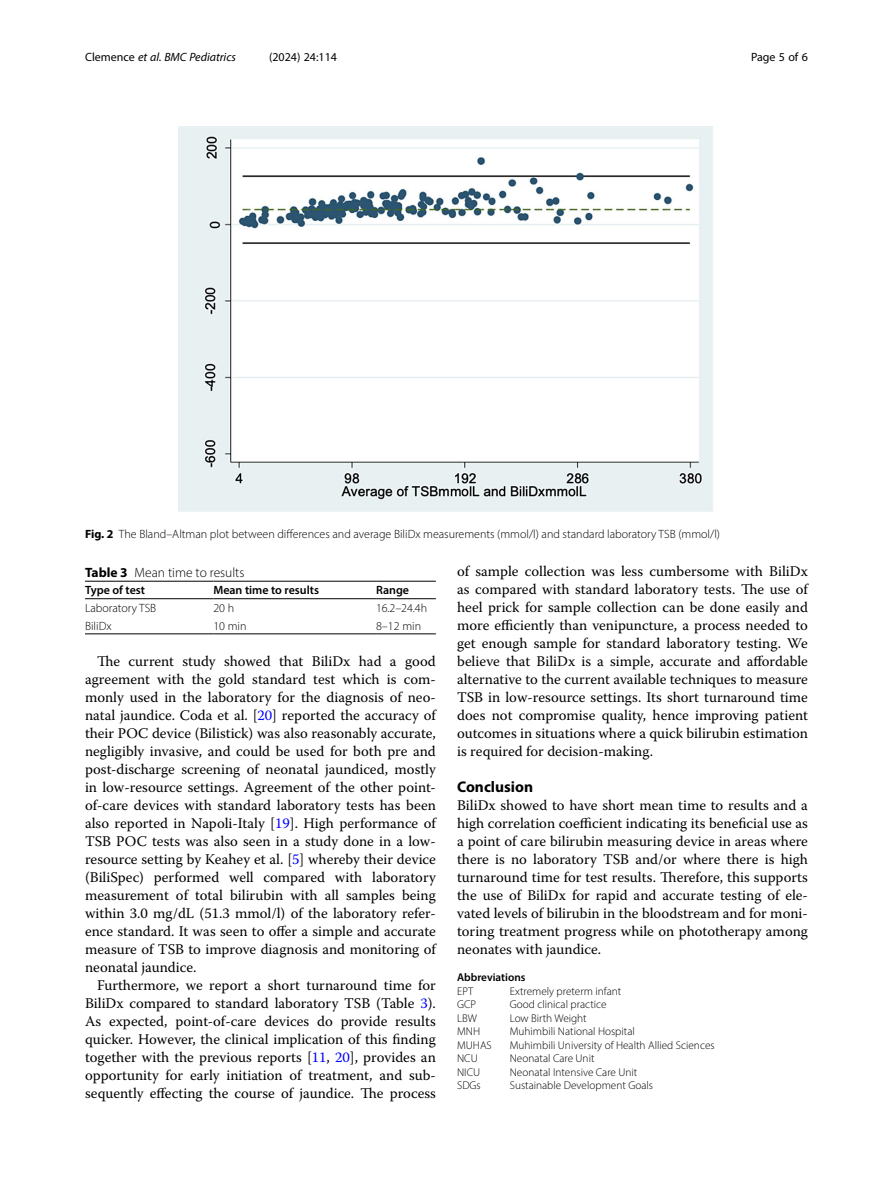
<style>
.page{position:relative;width:893px;height:1191px;background:#fff}
.page>*{position:absolute;margin:0;border:0;box-sizing:border-box;transform-origin:0 0}
.Head_1{font:700 15.45px "Myriad Pro";color:#000}
.Body_Text_Indent{font:14.7px/18px "Warnock Pro";color:#000;text-align:justify}
.Body_Text{font:14.7px/18px "Warnock Pro";color:#000;text-align:justify}
.Table_Caption{font:300 13.5px "Myriad Pro";color:#000}
.Figure_Caption{font:300 12px "Myriad Pro";color:#000}
.Table_Body{font:300 12px "Myriad Pro";color:#000}
.Table_Head{font:600 12px "Myriad Pro";color:#000}
.t1{font:italic 12px "Myriad Pro";color:#000}
.t2{font:12px "Myriad Pro";color:#000}
.Abbreviation_Para_1{font:300 11.25px "Myriad Pro";color:#000}
.Abbrevation_Heading{font:600 11.25px "Myriad Pro";color:#000}
.s1{font-style:normal}
.s2{font-weight:700}
.s3{color:#00f}
</style>
<div class="page">
<hr style="left:85px;top:598px;width:128px;height:1px;background:#000">
<hr style="left:213px;top:581px;width:163px;height:1px;background:#000">
<hr style="left:213px;top:598px;width:163px;height:1px;background:#000">
<hr style="left:376px;top:581px;width:60px;height:1px;background:#000">
<hr style="left:376px;top:598px;width:60px;height:1px;background:#000">
<hr style="left:85px;top:633px;width:128px;height:1px;background:#000">
<hr style="left:213px;top:633px;width:163px;height:1px;background:#000">
<hr style="left:376px;top:633px;width:60px;height:1px;background:#000">
<hr style="left:85px;top:581px;width:128px;height:1px;background:#000">
<img style="left:178px;top:126px;width:535px;height:385px">
<p class="t1" style="left:85px;top:50px;width:152px"><span class="s1">Clemence</span> et al. BMC Pediatrics</p>
<p class="t2" style="left:269px;top:50px;width:70px">(2024) 24:114</p>
<p class="t2" style="left:751px;top:50px;width:58px">Page 5 of 6</p>
<p class="Figure_Caption" style="left:85px;top:527px;width:636px"><span class="s2">Fig. 2</span> The Bland–Altman plot between differences and average BiliDx measurements (mmol/l) and standard laboratory TSB (mmol/l)</p>
<p class="Table_Caption" style="left:85px;top:564px;width:161px"><span class="s2">Table 3</span> Mean time to results</p>
<p class="Table_Head" style="left:85px;top:583px;width:62px">Type of test</p>
<p class="Table_Head" style="left:213px;top:583px;width:107px">Mean time to results</p>
<p class="Table_Head" style="left:376px;top:583px;width:34px">Range</p>
<p class="Table_Body" style="left:85px;top:601px;width:73px">Laboratory TSB</p>
<p class="Table_Body" style="left:213px;top:601px;width:22px">20 h</p>
<p class="Table_Body" style="left:376px;top:601px;width:53px">16.2–24.4 h</p>
<p class="Table_Body" style="left:85px;top:618px;width:28px">BiliDx</p>
<p class="Table_Body" style="left:213px;top:618px;width:35px">10 min</p>
<p class="Table_Body" style="left:376px;top:618px;width:46px">8–12 min</p>
<p class="Body_Text_Indent" style="left:85px;top:652px;width:352px;text-indent:12px">The current study showed that BiliDx had a good agreement with the gold standard test which is com&shy;monly used in the laboratory for the diagnosis of neo&shy;natal jaundice. Coda et al. [<span class="s3">20</span>] reported the accuracy of their POC device (Bilistick) was also reasonably accurate, negligibly invasive, and could be used for both pre and post-discharge screening of neonatal jaundiced, mostly in low-resource settings. Agreement of the other point&shy;of-care devices with standard laboratory tests has been also reported in Napoli-Italy [<span class="s3">19</span>]. High performance of TSB POC tests was also seen in a study done in a low&shy;resource setting by Keahey et al. [<span class="s3">5</span>] whereby their device (BiliSpec) performed well compared with laboratory measurement of total bilirubin with all samples being within 3.0 mg/dL (51.3 mmol/l) of the laboratory refer&shy;ence standard. It was seen to offer a simple and accurate measure of TSB to improve diagnosis and monitoring of neonatal jaundice.</p>
<p class="Body_Text_Indent" style="left:85px;top:976px;width:352px;text-indent:12px">Furthermore, we report a short turnaround time for BiliDx compared to standard laboratory TSB (Table <span class="s3">3</span>).<br>As expected, point-of-care devices do provide results quicker. However, the clinical implication of this finding together with the previous reports [<span class="s3">11</span>, <span class="s3">20</span>], provides an opportunity for early initiation of treatment, and sub&shy;sequently effecting the course of jaundice. The process</p>
<p class="Body_Text_Indent" style="left:457px;top:562px;width:352px">of sample collection was less cumbersome with BiliDx as compared with standard laboratory tests. The use of heel prick for sample collection can be done easily and more efficiently than venipuncture, a process needed to get enough sample for standard laboratory testing. We believe that BiliDx is a simple, accurate and affordable alternative to the current available techniques to measure TSB in low-resource settings. Its short turnaround time does not compromise quality, hence improving patient outcomes in situations where a quick bilirubin estimation is required for decision-making.</p>
<p class="Head_1" style="left:457px;top:777px;width:77px">Conclusion</p>
<p class="Body_Text" style="left:457px;top:796px;width:352px">BiliDx showed to have short mean time to results and a high correlation coefficient indicating its beneficial use as a point of care bilirubin measuring device in areas where there is no laboratory TSB and/or where there is high turnaround time for test results. Therefore, this supports the use of BiliDx for rapid and accurate testing of ele&shy;vated levels of bilirubin in the bloodstream and for moni&shy;toring treatment progress while on phototherapy among neonates with jaundice.</p>
<p class="Abbrevation_Heading" style="left:457px;top:970px;width:70px">Abbreviations</p>
<p class="Abbreviation_Para_1" style="left:457px;top:984px;width:18px">EPT</p>
<p class="Abbreviation_Para_1" style="left:510px;top:984px;width:113px">Extremely preterm infant</p>
<p class="Abbreviation_Para_1" style="left:457px;top:997px;width:21px">GCP</p>
<p class="Abbreviation_Para_1" style="left:510px;top:997px;width:98px">Good clinical practice</p>
<p class="Abbreviation_Para_1" style="left:457px;top:1011px;width:22px">LBW</p>
<p class="Abbreviation_Para_1" style="left:510px;top:1011px;width:78px">Low Birth Weight</p>
<p class="Abbreviation_Para_1" style="left:457px;top:1024px;width:25px">MNH</p>
<p class="Abbreviation_Para_1" style="left:510px;top:1024px;width:127px">Muhimbili National Hospital</p>
<p class="Abbreviation_Para_1" style="left:457px;top:1038px;width:36px">MUHAS</p>
<p class="Abbreviation_Para_1" style="left:510px;top:1038px;width:206px">Muhimbili University of Health Allied Sciences</p>
<p class="Abbreviation_Para_1" style="left:457px;top:1051px;width:22px">NCU</p>
<p class="Abbreviation_Para_1" style="left:510px;top:1051px;width:86px">Neonatal Care Unit</p>
<p class="Abbreviation_Para_1" style="left:457px;top:1065px;width:25px">NICU</p>
<p class="Abbreviation_Para_1" style="left:510px;top:1065px;width:129px">Neonatal Intensive Care Unit</p>
<p class="Abbreviation_Para_1" style="left:457px;top:1078px;width:25px">SDGs</p>
<p class="Abbreviation_Para_1" style="left:510px;top:1078px;width:145px">Sustainable Development Goals</p>
</div>
